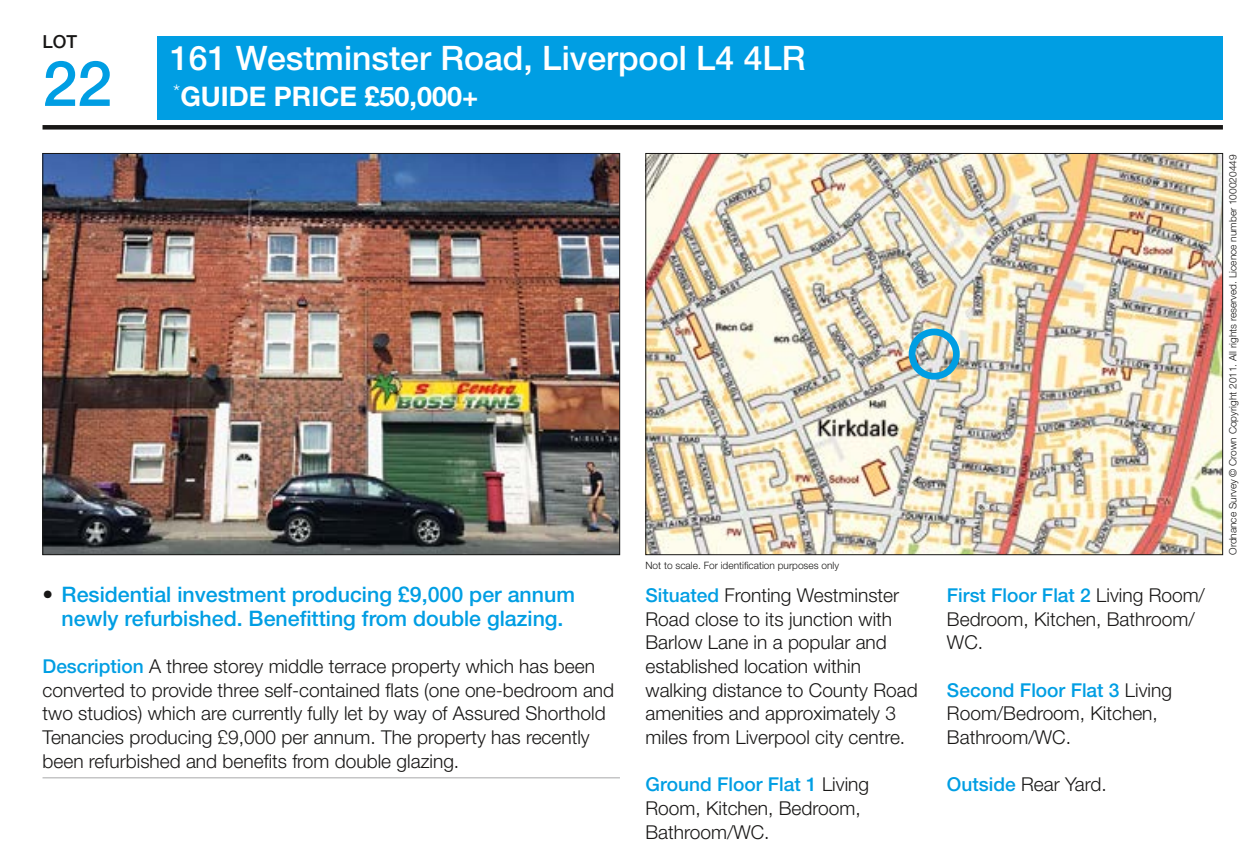
<style>
.page{position:relative;width:1254px;height:866px;background:#fff}
.page>*{position:absolute;margin:0;border:0;box-sizing:border-box;transform-origin:0 0}
.t1{font:500 63px "Helvetica Neue LT Std";color:#009ee3}
.t2{font:500 33.75px "Helvetica Neue LT Std";color:#fff}
.t3{font:700 27px "Helvetica Neue LT Std";color:#fff}
.t4{font:500 21.38px/23.6px "Helvetica Neue LT Std";color:#009ee3;text-align:center}
.t5{font:300 19.12px/23.6px "Helvetica Neue LT Std";color:#181716}
.t6{font:500 18px "Helvetica Neue LT Std";color:#181716}
.t7{font:300 10.12px "Helvetica Neue LT Std";color:#181716}
.s1{color:#181716}
.s2{font-weight:500;color:#009ee3}
</style>
<div class="page">
<div style="left:157px;top:36px;width:1065px;height:83px;background:#009ee3"></div>
<div style="left:43px;top:125px;width:1179px;height:5px;background:#181716"></div>
<img style="left:45px;top:155px;width:573px;height:398px">
<img style="left:647px;top:155px;width:573px;height:398px">
<hr style="left:43px;top:777px;width:577px;height:1px;background:#b1b2b3">
<div style="left:908px;top:328px;width:51px;height:51px;border:7px solid #009ee3;border-radius:50%"></div>
<p class="t6" style="left:43px;top:31px;width:36px">LOT</p>
<h1 class="t1" style="left:43px;top:46px;width:71px">22</h1>
<h2 class="t2" style="left:170px;top:38px;width:637px">161 Westminster Road, Liverpool L4 4LR</h2>
<h3 class="t3" style="left:173px;top:80px;width:306px"><sup>*</sup>GUIDE PRICE £50,000+</h3>
<p class="t7" style="left:645px;top:559px;width:195px">Not to scale. For identification purposes only</p>
<p class="t4" style="left:43px;top:582px;width:534px"><span class="s1">•</span> Residential investment producing £9,000 per annum newly refurbished. Benefitting from double glazing.</p>
<p class="t5" style="left:43px;top:654px;width:573px"><span class="s2">Description</span> A three storey middle terrace property which has been converted to provide three self-contained flats (one one-bedroom and two studios) which are currently fully let by way of Assured Shorthold Tenancies producing £9,000 per annum. The property has recently been refurbished and benefits from double glazing.</p>
<p class="t5" style="left:645px;top:583px;width:274px"><span class="s2">Situated</span> Fronting Westminster<br>Road close to its junction with<br>Barlow Lane in a popular and established location within walking distance to County Road amenities and approximately 3 miles from Liverpool city centre.</p>
<p class="t5" style="left:645px;top:772px;width:225px"><span class="s2">Ground Floor Flat 1</span> Living<br>Room, Kitchen, Bedroom,<br>Bathroom/WC.</p>
<p class="t5" style="left:947px;top:583px;width:259px"><span class="s2">First Floor Flat 2</span> Living Room/<br>Bedroom, Kitchen, Bathroom/<br>WC.</p>
<p class="t5" style="left:947px;top:677px;width:226px"><span class="s2">Second Floor Flat 3</span> Living<br>Room/Bedroom, Kitchen,<br>Bathroom/WC.</p>
<p class="t5" style="left:947px;top:772px;width:161px"><span class="s2">Outside</span> Rear Yard.</p>
<p class="t7" style="left:1226px;top:555px;width:402px;rotate:-90deg">Ordnance Survey © Crown Copyright 2011. All rights reserved. Licence number 100020449</p>
</div>
